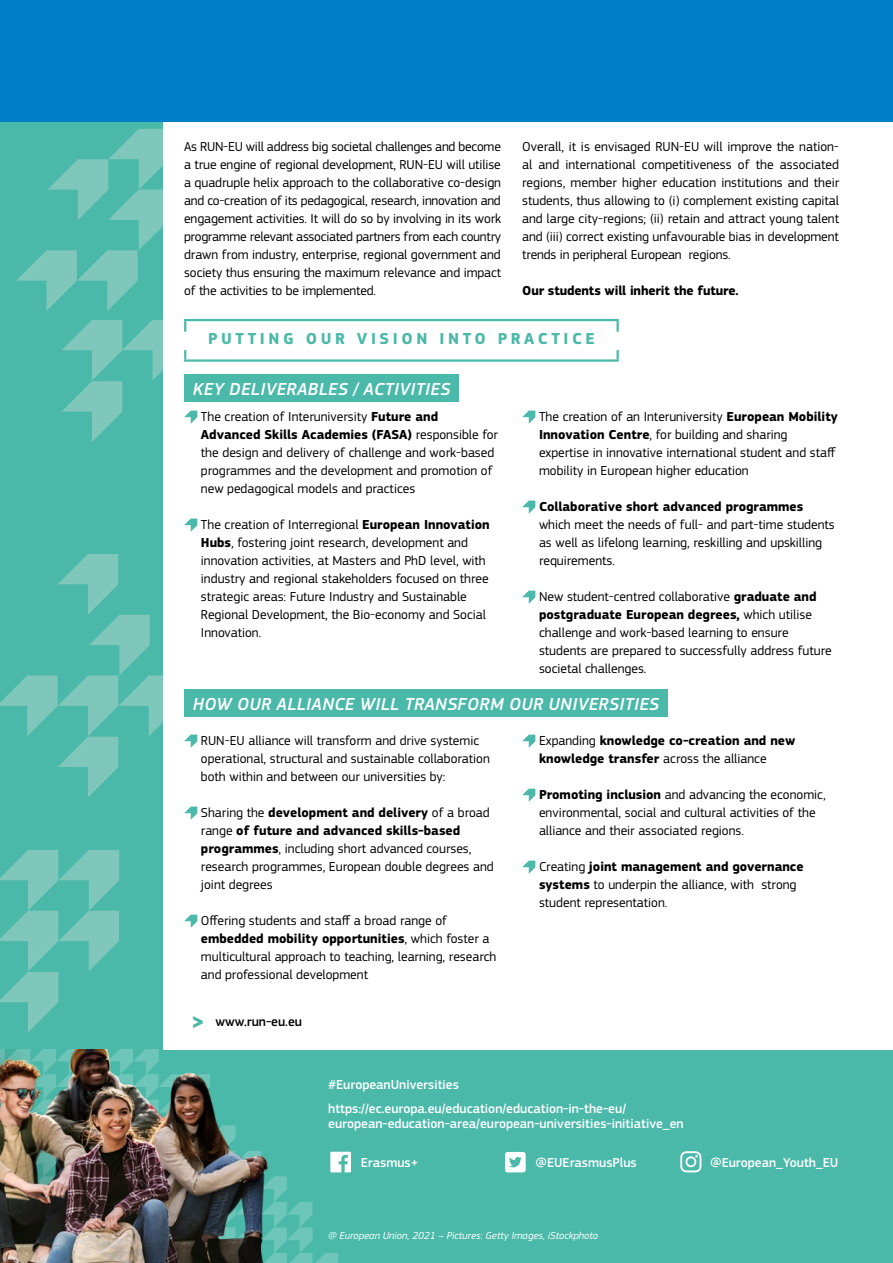
<style>
.page{position:relative;width:893px;height:1263px;background:#fff}
.page>*{position:absolute;margin:0;border:0;box-sizing:border-box;transform-origin:0 0}
.Social_media_body{font:900 21px "EC Square Sans Pro";color:#4ab9a9}
.Title_h2{font:italic 500 18.15px "EC Square Sans Pro";letter-spacing:.02em;color:#fff}
.Title_h1{font:700 16.5px "EC Square Sans Pro";letter-spacing:.22em;color:#4ab9a9}
.Body{font:13.5px/18px "EC Square Sans Pro";color:#000}
.Body_justified{font:13.5px/18px "EC Square Sans Pro";letter-spacing:-.01em;color:#000;text-align:justify}
.Social_media_body-2{font:500 13.5px/15px "EC Square Sans Pro";color:#fff}
.Body-2{font:700 13.5px/18px "EC Square Sans Pro";color:#000}
.Body_justified-2{font:700 13.5px "EC Square Sans Pro";letter-spacing:-.01em;color:#000}
.Social_media_body-3{font:500 13.5px "EC Square Sans Pro";color:#000}
.t1{font:italic 10.5px "EC Square Sans Pro";color:#fff}
.s1{font-weight:700}
.s2{font-weight:400}
</style>
<div class="page">
<div style="left:0;top:1051px;width:893px;height:212px;background:#4ab9a9"></div>
<div style="left:0;top:0;width:163px;height:1153px;background:#4ab9a9"></div>
<svg style="left:62px;top:320px;width:101px;height:122px"></svg>
<svg style="left:0;top:554px;width:163px;height:243px"></svg>
<svg style="left:0;top:850px;width:119px;height:182px"></svg>
<svg style="left:16px;top:129px;width:147px;height:182px"></svg>
<div style="left:0;top:0;width:893px;height:122px;background:#007fc8"></div>
<hr style="left:184px;top:319px;width:435px;height:2px;background:#4ab9a9">
<svg style="left:184px;top:321px;width:2px;height:11px"></svg>
<svg style="left:616px;top:321px;width:3px;height:11px"></svg>
<svg style="left:184px;top:350px;width:2px;height:9px"></svg>
<svg style="left:616px;top:350px;width:3px;height:9px"></svg>
<hr style="left:184px;top:359px;width:435px;height:3px;background:#4ab9a9">
<div style="left:184px;top:374px;width:275px;height:28px;background:#4ab9a9"></div>
<svg style="left:184px;top:411px;width:13px;height:13px"></svg>
<svg style="left:184px;top:519px;width:13px;height:13px"></svg>
<svg style="left:522px;top:411px;width:13px;height:13px"></svg>
<svg style="left:522px;top:501px;width:13px;height:13px"></svg>
<svg style="left:522px;top:591px;width:13px;height:13px"></svg>
<div style="left:184px;top:690px;width:484px;height:27px;background:#4ab9a9"></div>
<svg style="left:184px;top:735px;width:13px;height:13px"></svg>
<svg style="left:184px;top:807px;width:13px;height:13px"></svg>
<svg style="left:184px;top:915px;width:13px;height:13px"></svg>
<svg style="left:522px;top:735px;width:13px;height:13px"></svg>
<svg style="left:522px;top:789px;width:13px;height:13px"></svg>
<svg style="left:522px;top:861px;width:13px;height:13px"></svg>
<img style="left:0;top:1049px;width:351px;height:214px">
<svg style="left:505px;top:1152px;width:21px;height:20px"></svg>
<svg style="left:680px;top:1151px;width:21px;height:21px"></svg>
<p class="Body_justified" style="left:184px;top:137px;width:319px">As RUN-EU will address big societal challenges and become a true engine of regional development, RUN-EU will utilise a quadruple helix approach to the collaborative co-design and co-creation of its pedagogical, research, innovation and engagement activities. It will do so by involving in its work programme relevant associated partners from each country drawn from industry, enterprise, regional government and society thus ensuring the maximum relevance and impact of the activities to be implemented.</p>
<p class="Body_justified" style="left:522px;top:137px;width:318px">Overall, it is envisaged RUN-EU will improve the nation&shy;al and international competitiveness of the associated regions, member higher education institutions and their students, thus allowing to (i) complement existing capital and large city-regions; (ii) retain and attract young talent and (iii) correct existing unfavourable bias in development trends in peripheral European regions.</p>
<p class="Body_justified-2" style="left:522px;top:282px;width:218px">Our students will inherit the future.</p>
<h1 class="Title_h1" style="left:208px;top:329px;width:388px">PUTTING OUR VISION INTO PRACTICE</h1>
<h2 class="Title_h2" style="left:193px;top:378px;width:259px">KEY DELIVERABLES / ACTIVITIES</h2>
<p class="Body" style="left:201px;top:407px;width:298px">The creation of Interuniversity <span class="s1">Future and Advanced Skills Academies (FASA)</span> responsible for the design and delivery of challenge and work-based programmes and the development and promotion of new pedagogical models and practices</p>
<p class="Body" style="left:201px;top:515px;width:290px">The creation of Interregional <span class="s1">European Innovation Hubs</span>, fostering joint research, development and innovation activities, at Masters and PhD level, with industry and regional stakeholders focused on three strategic areas: Future Industry and Sustainable Regional Development, the Bio-economy and Social Innovation.</p>
<p class="Body" style="left:539px;top:407px;width:300px">The creation of an Interuniversity <span class="s1">European Mobility Innovation Centre</span>, for building and sharing expertise in innovative international student and staff mobility in European higher education</p>
<p class="Body" style="left:539px;top:497px;width:297px"><span class="s1">Collaborative short advanced programmes </span>which meet the needs of full- and part-time students as well as lifelong learning, reskilling and upskilling requirements.</p>
<p class="Body" style="left:539px;top:587px;width:294px">New student-centred collaborative <span class="s1">graduate and postgraduate European degrees,</span> which utilise challenge and work-based learning to ensure students are prepared to successfully address future societal challenges.</p>
<h2 class="Title_h2" style="left:193px;top:694px;width:468px">HOW OUR ALLIANCE WILL TRANSFORM OUR UNIVERSITIES</h2>
<p class="Body" style="left:201px;top:731px;width:290px">RUN-EU alliance will transform and drive systemic operational, structural and sustainable collaboration both within and between our universities by:</p>
<p class="Body" style="left:201px;top:803px;width:294px">Sharing the <span class="s1">development and delivery</span> of a broad range <span class="s1">of future and advanced skills-based programmes</span>, including short advanced courses, research programmes, European double degrees and joint degrees</p>
<p class="Body" style="left:201px;top:911px;width:297px">Offering students and staff a broad range of <span class="s1">embedded mobility opportunities</span>, which foster a multicultural approach to teaching, learning, research and professional development</p>
<p class="Body-2" style="left:539px;top:732px;width:258px"><span class="s2">Expanding</span> knowledge co-creation and new knowledge transfer <span class="s2">across the alliance</span></p>
<p class="Body" style="left:539px;top:785px;width:288px"><span class="s1">Promoting inclusion</span> and advancing the economic, environmental, social and cultural activities of the alliance and their associated regions.</p>
<p class="Body" style="left:539px;top:857px;width:266px">Creating <span class="s1">joint management and governance systems</span> to underpin the alliance, with strong student representation.</p>
<p class="Social_media_body" style="left:192px;top:1009px;width:14px">&gt;</p>
<p class="Social_media_body-3" style="left:215px;top:1014px;width:88px">www.run-eu.eu</p>
<p class="Social_media_body-2" style="left:328px;top:1077px;width:132px">#EuropeanUniversities</p>
<p class="Social_media_body-2" style="left:328px;top:1101px;width:357px">https://ec.europa.eu/education/education-in-the-eu/ european-education-area/european-universities-initiative_en</p>
<p class="Social_media_body-2" style="left:361px;top:1155px;width:59px">Erasmus+</p>
<p class="Social_media_body-2" style="left:535px;top:1155px;width:103px">@EUErasmusPlus</p>
<p class="Social_media_body-2" style="left:710px;top:1155px;width:130px">@European_Youth_EU</p>
<p class="t1" style="left:328px;top:1229px;width:271px">@ European Union, 2021 – Pictures: Getty Images, iStockphoto</p>
</div>
